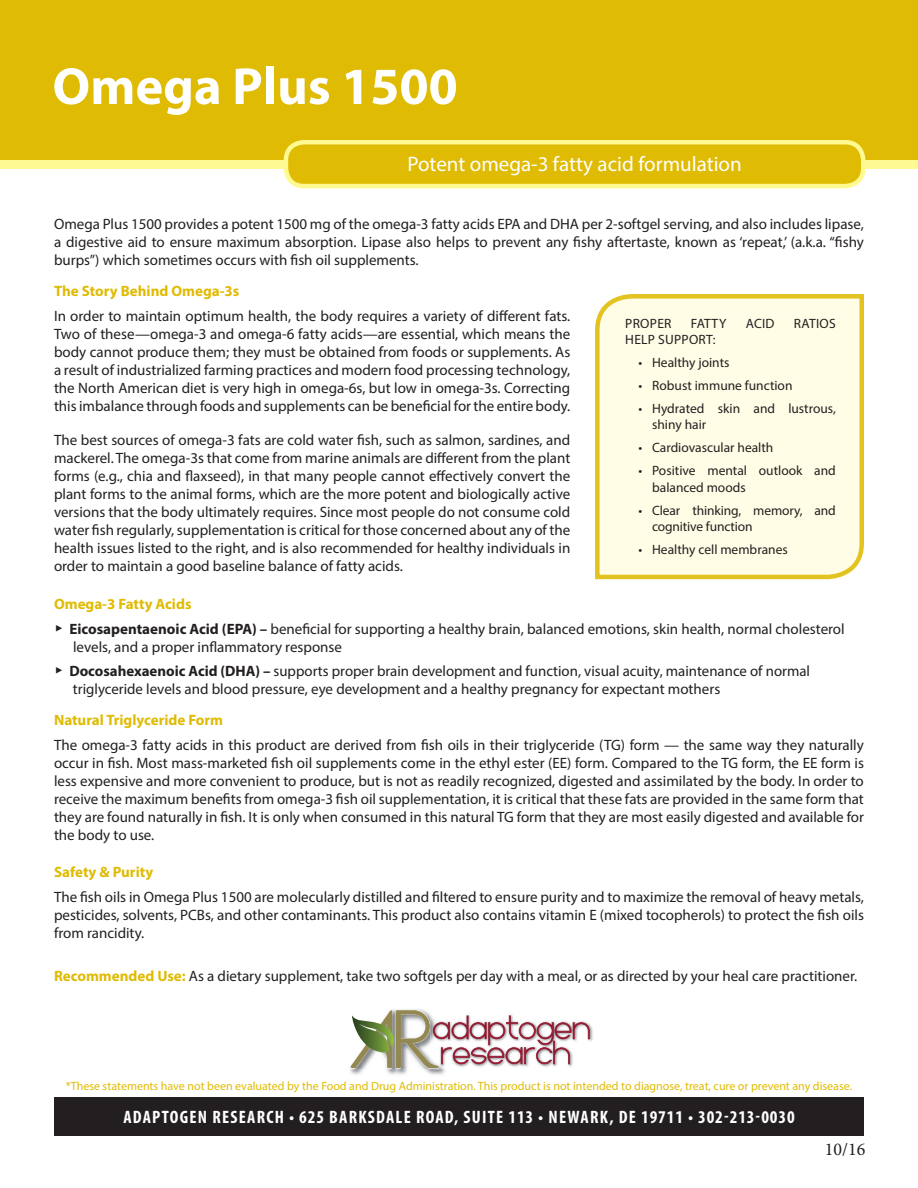
<style>
.page{position:relative;width:918px;height:1188px;background:#fff}
.page>*{position:absolute;margin:0;border:0;box-sizing:border-box;transform-origin:0 0}
.t1{font:700 52.5px "Myriad Pro";color:#fff}
.t2{font:21px "Myriad Pro";color:#fff}
.t3{font:700 condensed 18px "Myriad Pro";letter-spacing:.07em;color:#fff}
.t4{font:18px "Minion Pro";color:#231f20}
.t5{font:15px/18px "Myriad Pro";color:#231f20;text-align:justify}
.t6{font:700 15px "Myriad Pro";color:#e0bb04}
.t7{font:13.5px/16.2px "Myriad Pro";color:#231f20}
.t8{font:13.5px "Myriad Pro";letter-spacing:.02em;color:#231f20}
.t9{font:12px "Myriad Pro";color:#e0bb04}
.s1{font-family:"Arial Unicode MS"}
.s2{font-weight:700}
.s3{font-weight:700;color:#e0bb04}
</style>
<div class="page">
<div style="left:0;top:0;width:918px;height:160px;background:#e0bb04"></div>
<div style="left:0;top:160px;width:918px;height:8px;background:#fff991"></div>
<div style="left:286px;top:142px;width:577px;height:44px;background:#e0bb04;border-radius:18px"></div>
<div style="left:284px;top:140px;width:581px;height:48px;border:4px solid #fff991;border-radius:18px"></div>
<svg style="left:595px;top:294px;width:269px;height:286px;background:#fdf9d9"></svg>
<div style="left:54px;top:1097px;width:810px;height:39px;background:#231f20"></div>
<img style="left:350px;top:1069px;width:95px;height:6px">
<img style="left:350px;top:1009px;width:80px;height:60px">
<img style="left:430px;top:1025px;width:163px;height:44px">
<svg style="left:351px;top:1010px;width:239px;height:58px"></svg>
<p class="t1" style="left:52px;top:52px;width:407px">Omega Plus 1500</p>
<p class="t2" style="left:407px;top:151px;width:336px">Potent omega-3 fatty acid formulation</p>
<p class="t5" style="left:54px;top:215px;width:811px">Omega Plus 1500 provides a potent 1500 mg of the omega-3 fatty acids EPA and DHA per 2-softgel serving, and also includes lipase, a digestive aid to ensure maximum absorption. Lipase also helps to prevent any fishy aftertaste, known as ‘repeat,’ (a.k.a. “fishy burps”) which sometimes occurs with fish oil supplements.</p>
<p class="t6" style="left:54px;top:281px;width:187px">The Story Behind Omega-3s</p>
<p class="t5" style="left:54px;top:307px;width:518px">In order to maintain optimum health, the body requires a variety of different fats.<br>Two of these—omega-3 and omega-6 fatty acids—are essential, which means the body cannot produce them; they must be obtained from foods or supplements. As a result of industrialized farming practices and modern food processing technology, the North American diet is very high in omega-6s, but low in omega-3s. Correcting this imbalance through foods and supplements can be beneficial for the entire body.</p>
<p class="t5" style="left:54px;top:431px;width:518px">The best sources of omega-3 fats are cold water fish, such as salmon, sardines, and mackerel. The omega-3s that come from marine animals are different from the plant forms (e.g., chia and flaxseed), in that many people cannot effectively convert the plant forms to the animal forms, which are the more potent and biologically active versions that the body ultimately requires. Since most people do not consume cold water fish regularly, supplementation is critical for those concerned about any of the health issues listed to the right, and is also recommended for healthy individuals in order to maintain a good baseline balance of fatty acids.</p>
<p class="t6" style="left:54px;top:594px;width:139px">Omega-3 Fatty Acids</p>
<p class="t5" style="left:73px;top:619px;width:773px;text-indent:-19px"><span class="s1">▶</span> <span class="s2">Eicosapentaenoic Acid (EPA) –</span> beneficial for supporting a healthy brain, balanced emotions, skin health, normal cholesterol levels, and a proper inflammatory response</p>
<p class="t5" style="left:73px;top:662px;width:739px;text-indent:-19px"><span class="s1">▶</span> <span class="s2">Docosahexaenoic Acid (DHA) –</span> supports proper brain development and function, visual acuity, maintenance of normal triglyceride levels and blood pressure, eye development and a healthy pregnancy for expectant mothers</p>
<p class="t6" style="left:54px;top:710px;width:171px">Natural Triglyceride Form</p>
<p class="t5" style="left:54px;top:736px;width:812px">The omega-3 fatty acids in this product are derived from fish oils in their triglyceride (TG) form — the same way they naturally occur in fish. Most mass-marketed fish oil supplements come in the ethyl ester (EE) form. Compared to the TG form, the EE form is less expensive and more convenient to produce, but is not as readily recognized, digested and assimilated by the body. In order to receive the maximum benefits from omega-3 fish oil supplementation, it is critical that these fats are provided in the same form that they are found naturally in fish. It is only when consumed in this natural TG form that they are most easily digested and available for the body to use.</p>
<p class="t6" style="left:54px;top:863px;width:101px">Safety &amp; Purity</p>
<p class="t5" style="left:54px;top:888px;width:812px">The fish oils in Omega Plus 1500 are molecularly distilled and filtered to ensure purity and to maximize the removal of heavy metals, pesticides, solvents, PCBs, and other contaminants. This product also contains vitamin E (mixed tocopherols) to protect the fish oils from rancidity.</p>
<p class="t5" style="left:54px;top:967px;width:805px"><span class="s3">Recommended Use:</span> As a dietary supplement, take two softgels per day with a meal, or as directed by your heal care practitioner.</p>
<p class="t7" style="left:625px;top:315px;width:48px">PROPER</p>
<p class="t7" style="left:691px;top:315px;width:37px">FATTY</p>
<p class="t7" style="left:746px;top:315px;width:30px">ACID</p>
<p class="t7" style="left:794px;top:315px;width:43px">RATIOS</p>
<p class="t8" style="left:625px;top:332px;width:92px">HELP SUPPORT:</p>
<p class="t7" style="left:639px;top:355px;width:92px">• Healthy joints</p>
<p class="t7" style="left:639px;top:377px;width:155px">• Robust immune function</p>
<p class="t7" style="left:652px;top:400px;width:185px;text-indent:-14px">• Hydrated skin and lustrous, shiny hair</p>
<p class="t7" style="left:639px;top:440px;width:136px">• Cardiovascular health</p>
<p class="t7" style="left:652px;top:463px;width:185px;text-indent:-14px">• Positive mental outlook and balanced moods</p>
<p class="t7" style="left:652px;top:502px;width:185px;text-indent:-14px">• Clear thinking, memory, and cognitive function</p>
<p class="t7" style="left:639px;top:541px;width:151px">• Healthy cell membranes</p>
<p class="t9" style="left:66px;top:1078px;width:788px">*These statements have not been evaluated by the Food and Drug Administration. This product is not intended to diagnose, treat, cure or prevent any disease.</p>
<p class="t3" style="left:123px;top:1106px;width:673px">ADAPTOGEN RESEARCH • 625 BARKSDALE ROAD, SUITE 113 • NEWARK, DE 19711 • 302-213-0030</p>
<p class="t4" style="left:825px;top:1137px;width:42px">10/16</p>
</div>
